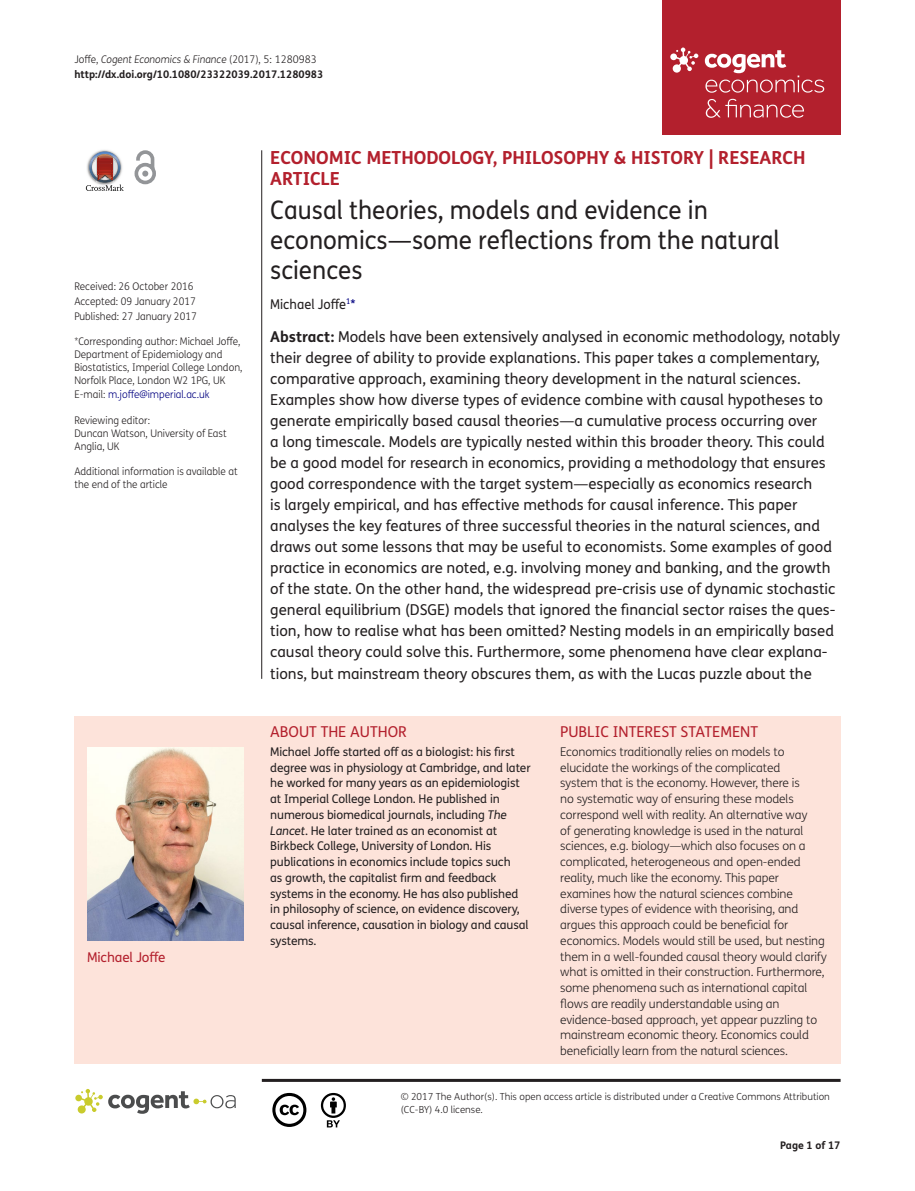
<style>
.page{position:relative;width:915px;height:1191px;background:#fff}
.page>*{position:absolute;margin:0;border:0;box-sizing:border-box;transform-origin:0 0}
.t1{font:25.5px/30px "FS Me Pro";color:#231f20;scale:.95 1}
.t2{font:700 18px/21px "FS Me Pro";color:#b3202d}
.t3{font:15px/21px "FS Me Pro";color:#231f20}
.t4{font:15px "FS Me Pro";color:#b3202d}
.t5{font:13.5px "FS Me Pro";color:#231f20;scale:.95 1}
.t6{font:13.5px "FS Me Pro";letter-spacing:-.01em;color:#b3202d}
.t7{font:300 12px/15.8px "FS Me Pro";letter-spacing:-.01em;color:#231f20}
.t8{font:12px/15.8px "FS Me Pro";letter-spacing:-.01em;color:#231f20}
.t9{font:300 10.5px/12.8px "FS Me Pro";color:#231f20;scale:.95 1}
.t10{font:700 10.5px/15px "FS Me Pro";color:#231f20}
.t11{font:300 10.5px "FS Me Pro";color:#000080;scale:.95 1}
.t12{font:300 9.75px/12.8px "FS Me Pro";color:#231f20}
.s1{font-weight:300}
.s2{font-weight:300;font-style:italic}
.s3{color:#231f20}
.s4{color:#000080}
.s5{font-weight:700}
.s6{font-style:italic}
</style>
<div class="page">
<div style="left:661px;top:0;width:179px;height:134px;background:#b3202d"></div>
<svg style="left:670px;top:48px;width:28px;height:25px"></svg>
<svg style="left:704px;top:50px;width:120px;height:43px"></svg>
<svg style="left:705px;top:99px;width:98px;height:19px"></svg>
<div style="left:74px;top:717px;width:766px;height:346px;background:#fde3da"></div>
<svg style="left:86px;top:151px;width:38px;height:40px"></svg>
<svg style="left:134px;top:150px;width:22px;height:34px"></svg>
<hr style="left:261px;top:150px;width:1px;height:529px;background:#231f20">
<svg style="left:75px;top:1089px;width:161px;height:24px"></svg>
<svg style="left:272px;top:1093px;width:34px;height:34px"></svg>
<svg style="left:321px;top:1093px;width:25px;height:34px"></svg>
<hr style="left:262px;top:1078px;width:578px;height:3px;background:#231f20">
<img style="left:88px;top:747px;width:155px;height:193px">
<p class="t10" style="left:74px;top:51px;width:250px"><span class="s1">Joffe,</span> <span class="s2">Cogent Economics &amp; Finance</span> <span class="s1">(2017), 5: 1280983 </span>http://dx.doi.org/10.1080/23322039.2017.1280983</p>
<p class="t9" style="left:74px;top:279px;width:130px;line-height:14.9px">Received: 26 October 2016<br>Accepted: 09 January 2017<br>Published: 27 January 2017</p>
<p class="t9" style="left:74px;top:335px;width:178px">*Corresponding author: Michael Joffe, Department of Epidemiology and Biostatistics, Imperial College London, Norfolk Place, London W2 1PG, UK</p>
<p class="t11" style="left:74px;top:387px;width:144px"><span class="s3">E-mail:</span> m.joffe@imperial.ac.uk</p>
<p class="t9" style="left:74px;top:414px;width:162px">Reviewing editor:<br>Duncan Watson, University of East<br>Anglia, UK</p>
<p class="t9" style="left:74px;top:465px;width:173px">Additional information is available at the end of the article</p>
<p class="t6" style="left:87px;top:947px;width:80px">Michael Joffe</p>
<p class="t2" style="left:270px;top:146px;width:536px">ECONOMIC METHODOLOGY, PHILOSOPHY &amp; HISTORY | RESEARCH<br>ARTICLE</p>
<h1 class="t1" style="left:270px;top:195px;width:537px">Causal theories, models and evidence in economics—some reflections from the natural sciences</h1>
<p class="t5" style="left:270px;top:294px;width:91px">Michael Joffe<sup>1</sup><span class="s4">*</span></p>
<p class="t3" style="left:270px;top:326px;width:571px"><span class="s5">Abstract:</span> Models have been extensively analysed in economic methodology, notably their degree of ability to provide explanations. This paper takes a complementary, comparative approach, examining theory development in the natural sciences.<br>Examples show how diverse types of evidence combine with causal hypotheses to generate empirically based causal theories—a cumulative process occurring over<br>a long timescale. Models are typically nested within this broader theory. This could be a good model for research in economics, providing a methodology that ensures good correspondence with the target system—especially as economics research<br>is largely empirical, and has effective methods for causal inference. This paper analyses the key features of three successful theories in the natural sciences, and draws out some lessons that may be useful to economists. Some examples of good practice in economics are noted, e.g. involving money and banking, and the growth of the state. On the other hand, the widespread pre-crisis use of dynamic stochastic general equilibrium (DSGE) models that ignored the financial sector raises the ques&shy;tion, how to realise what has been omitted? Nesting models in an empirically based causal theory could solve this. Furthermore, some phenomena have clear explana&shy;tions, but mainstream theory obscures them, as with the Lucas puzzle about the</p>
<p class="t4" style="left:270px;top:721px;width:138px">ABOUT THE AUTHOR</p>
<p class="t8" style="left:270px;top:743px;width:262px">Michael Joffe started off as a biologist: his first degree was in physiology at Cambridge, and later he worked for many years as an epidemiologist at Imperial College London. He published in numerous biomedical journals, including <span class="s6">The Lancet</span>. He later trained as an economist at Birkbeck College, University of London. His publications in economics include topics such<br>as growth, the capitalist firm and feedback systems in the economy. He has also published in philosophy of science, on evidence discovery, causal inference, causation in biology and causal systems.</p>
<p class="t4" style="left:560px;top:721px;width:199px">PUBLIC INTEREST STATEMENT</p>
<p class="t7" style="left:560px;top:743px;width:268px">Economics traditionally relies on models to elucidate the workings of the complicated<br>system that is the economy. However, there is<br>no systematic way of ensuring these models correspond well with reality. An alternative way<br>of generating knowledge is used in the natural sciences, e.g. biology—which also focuses on a complicated, heterogeneous and open-ended reality, much like the economy. This paper examines how the natural sciences combine diverse types of evidence with theorising, and argues this approach could be beneficial for economics. Models would still be used, but nesting them in a well-founded causal theory would clarify what is omitted in their construction. Furthermore, some phenomena such as international capital flows are readily understandable using an evidence-based approach, yet appear puzzling to mainstream economic theory. Economics could beneficially learn from the natural sciences.</p>
<p class="t12" style="left:400px;top:1090px;width:430px">© 2017 The Author(s). This open access article is distributed under a Creative Commons Attribution (CC-BY) 4.0 license.</p>
<p class="t10" style="left:780px;top:1137px;width:62px">Page 1 of 17</p>
</div>
